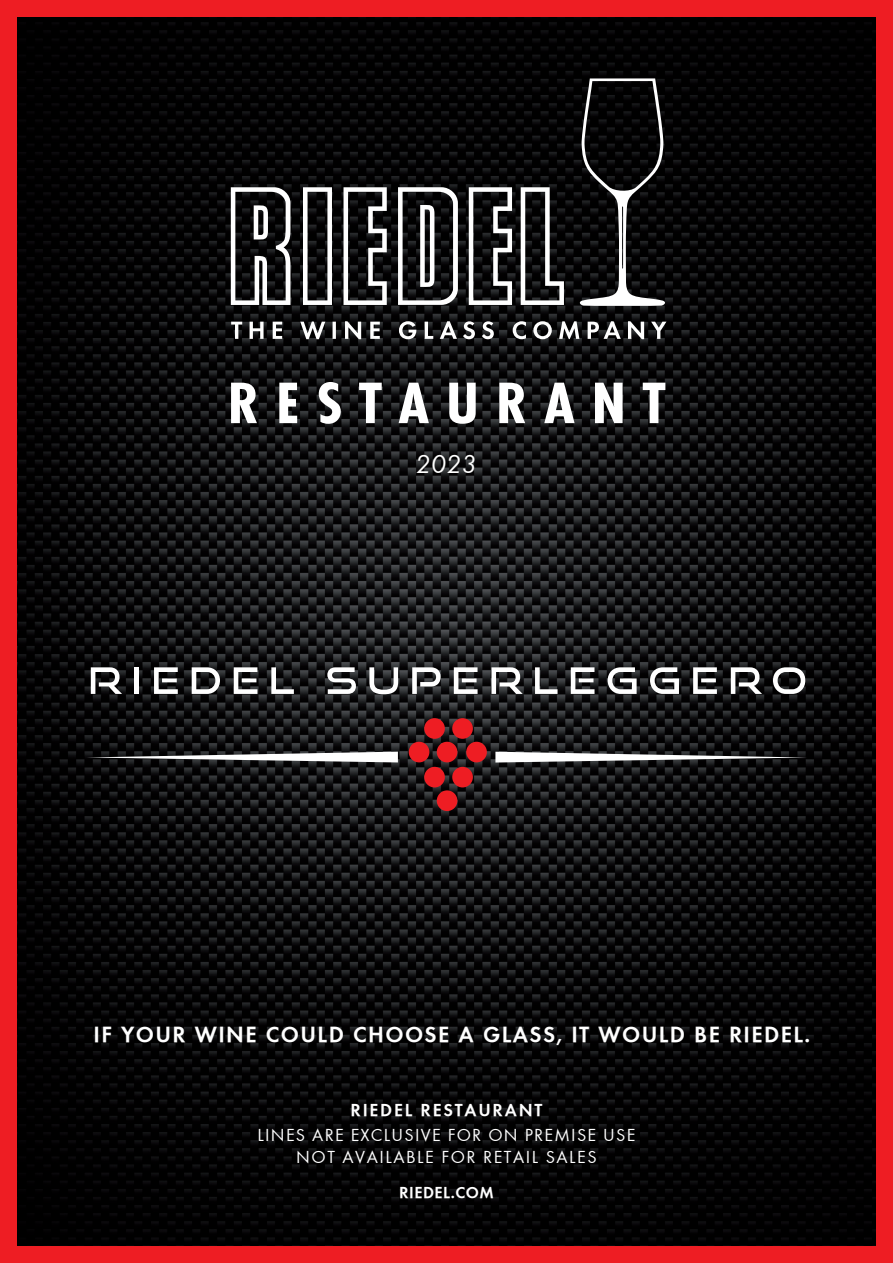
<style>
.page{position:relative;width:893px;height:1263px;background:#ee1d23}
.page>*{position:absolute;margin:0;border:0;box-sizing:border-box;transform-origin:0 0}
.t1{font:700 60.75px "Function Cond";letter-spacing:.25em;color:#fff;scale:1.1 1}
.t2{font:italic 27px "Function";color:#fff}
.t3{font:700 22.8px "Function";letter-spacing:.06em;color:#fff}
.t4{font:18px/21.6px "Function";letter-spacing:.07em;color:#fff;text-align:center}
.t5{font:700 18px "Function";letter-spacing:.1em;color:#fff}
.t6{font:700 16.5px "Function";letter-spacing:.03em;color:#fff}
</style>
<div class="page">
<img style="left:17px;top:17px;width:859px;height:1229px">
<svg style="left:91px;top:667px;width:31px;height:27px"></svg>
<hr style="left:135px;top:667px;width:4px;height:27px;background:#fff">
<svg style="left:154px;top:667px;width:24px;height:27px"></svg>
<svg style="left:192px;top:667px;width:28px;height:27px"></svg>
<svg style="left:234px;top:667px;width:23px;height:27px"></svg>
<svg style="left:271px;top:667px;width:23px;height:27px"></svg>
<svg style="left:327px;top:667px;width:29px;height:27px"></svg>
<svg style="left:369px;top:667px;width:29px;height:27px"></svg>
<svg style="left:412px;top:667px;width:29px;height:27px"></svg>
<svg style="left:454px;top:667px;width:24px;height:27px"></svg>
<svg style="left:491px;top:667px;width:32px;height:27px"></svg>
<svg style="left:535px;top:667px;width:23px;height:27px"></svg>
<svg style="left:571px;top:667px;width:23px;height:27px"></svg>
<svg style="left:608px;top:667px;width:29px;height:27px"></svg>
<svg style="left:650px;top:667px;width:29px;height:27px"></svg>
<svg style="left:693px;top:667px;width:24px;height:27px"></svg>
<svg style="left:731px;top:667px;width:31px;height:27px"></svg>
<svg style="left:773px;top:667px;width:32px;height:27px"></svg>
<svg style="left:86px;top:752px;width:312px;height:10px;background:#939394"></svg>
<div style="left:424px;top:718px;width:21px;height:21px;background:#ee1d23;border-radius:50%"></div>
<div style="left:452px;top:718px;width:21px;height:21px;background:#ee1d23;border-radius:50%"></div>
<div style="left:424px;top:767px;width:21px;height:20px;background:#ee1d23;border-radius:50%"></div>
<div style="left:452px;top:767px;width:21px;height:20px;background:#ee1d23;border-radius:50%"></div>
<div style="left:409px;top:742px;width:20px;height:20px;background:#ee1d23;border-radius:50%"></div>
<div style="left:437px;top:742px;width:20px;height:20px;background:#ee1d23;border-radius:50%"></div>
<div style="left:437px;top:790px;width:20px;height:21px;background:#ee1d23;border-radius:50%"></div>
<div style="left:466px;top:742px;width:21px;height:20px;background:#ee1d23;border-radius:50%"></div>
<svg style="left:495px;top:752px;width:312px;height:10px;background:#939394"></svg>
<svg style="left:231px;top:321px;width:435px;height:18px;background:#575758"></svg>
<svg style="left:231px;top:187px;width:333px;height:118px;background:#515151"></svg>
<svg style="left:577px;top:78px;width:91px;height:228px;background:#242425"></svg>
<h1 class="t1" style="left:228px;top:368px;width:399px">RESTAURANT</h1>
<h2 class="t2" style="left:416px;top:449px;width:63px">2023</h2>
<p class="t3" style="left:94px;top:1020px;width:718px">IF YOUR WINE COULD CHOOSE A GLASS, IT WOULD BE RIEDEL.</p>
<p class="t5" style="left:350px;top:1099px;width:193px">RIEDEL RESTAURANT</p>
<p class="t4" style="left:258px;top:1125px;width:379px">LINES ARE EXCLUSIVE FOR ON PREMISE USE<br>NOT AVAILABLE FOR RETAIL SALES</p>
<p class="t6" style="left:399px;top:1182px;width:96px">RIEDEL.COM</p>
</div>
